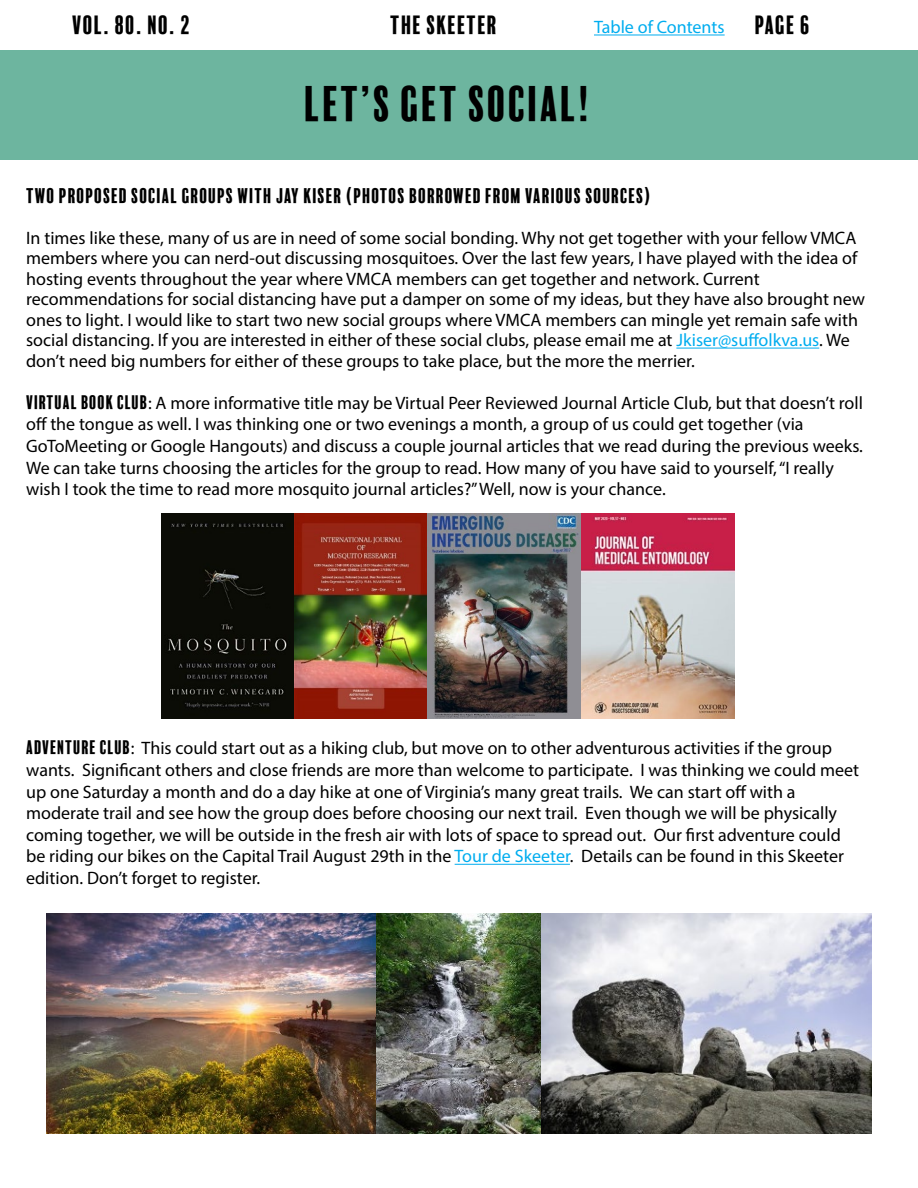
<style>
.page{position:relative;width:918px;height:1188px;background:#fff}
.page>*{position:absolute;margin:0;border:0;box-sizing:border-box;transform-origin:0 0}
.t1{font:45.9px "Balboa Plus Fill";color:#000}
.t2{font:24.3px "Balboa Plus Fill";color:#000}
.t3{font:19.5px "Balboa Plus Fill";color:#000}
.t4{font:18px/21.6px "Myriad Pro";color:#000}
.t5{font:18px "Myriad Pro";color:#00adef}
.s1{color:#00adef}
.s2{font-family:"Balboa Plus Fill"}
</style>
<div class="page">
<div style="left:0;top:50px;width:918px;height:109px;background:#6db59f"></div>
<hr style="left:676px;top:348px;width:143px;height:1px;background:#00adef">
<hr style="left:455px;top:864px;width:115px;height:1px;background:#00adef">
<hr style="left:594px;top:35px;width:131px;height:1px;background:#00adef">
<img style="left:161px;top:513px;width:574px;height:205px">
<img style="left:46px;top:914px;width:826px;height:220px">
<h2 class="t2" style="left:72px;top:12px;width:120px">VOL. 80. NO. 2</h2>
<h2 class="t2" style="left:390px;top:12px;width:109px">THE SKEETER</h2>
<h2 class="t2" style="left:755px;top:12px;width:57px">PAGE 6</h2>
<p class="t5" style="left:594px;top:16px;width:132px">Table of Contents</p>
<h1 class="t1" style="left:304px;top:78px;width:289px">LET’S GET SOCIAL!</h1>
<p class="t3" style="left:26px;top:185px;width:627px">TWO PROPOSED SOCIAL GROUPS WITH JAY KISER (PHOTOS BORROWED FROM VARIOUS SOURCES)</p>
<p class="t4" style="left:26px;top:227px;width:840px;line-height:20.5px">In times like these, many of us are in need of some social bonding. Why not get together with your fellow VMCA members where you can nerd-out discussing mosquitoes. Over the last few years, I have played with the idea of hosting events throughout the year where VMCA members can get together and network. Current recommendations for social distancing have put a damper on some of my ideas, but they have also brought new ones to light. I would like to start two new social groups where VMCA members can mingle yet remain safe with social distancing. If you are interested in either of these social clubs, please email me at <span class="s1">Jkiser@suffolkva.us</span>. We don’t need big numbers for either of these groups to take place, but the more the merrier.</p>
<p class="t4" style="left:26px;top:392px;width:838px"><span class="s2">VIRTUAL BOOK CLUB</span>: A more informative title may be Virtual Peer Reviewed Journal Article Club, but that doesn’t roll off the tongue as well. I was thinking one or two evenings a month, a group of us could get together (via GoToMeeting or Google Hangouts) and discuss a couple journal articles that we read during the previous weeks.<br>We can take turns choosing the articles for the group to read. How many of you have said to yourself, “I really wish I took the time to read more mosquito journal articles?” Well, now is your chance.</p>
<p class="t4" style="left:26px;top:737px;width:835px"><span class="s2">ADVENTURE CLUB</span>: This could start out as a hiking club, but move on to other adventurous activities if the group wants. Significant others and close friends are more than welcome to participate. I was thinking we could meet up one Saturday a month and do a day hike at one of Virginia’s many great trails. We can start off with a moderate trail and see how the group does before choosing our next trail. Even though we will be physically coming together, we will be outside in the fresh air with lots of space to spread out. Our first adventure could be riding our bikes on the Capital Trail August 29th in the <span class="s1">Tour de Skeeter</span>. Details can be found in this Skeeter edition. Don’t forget to register.</p>
</div>
